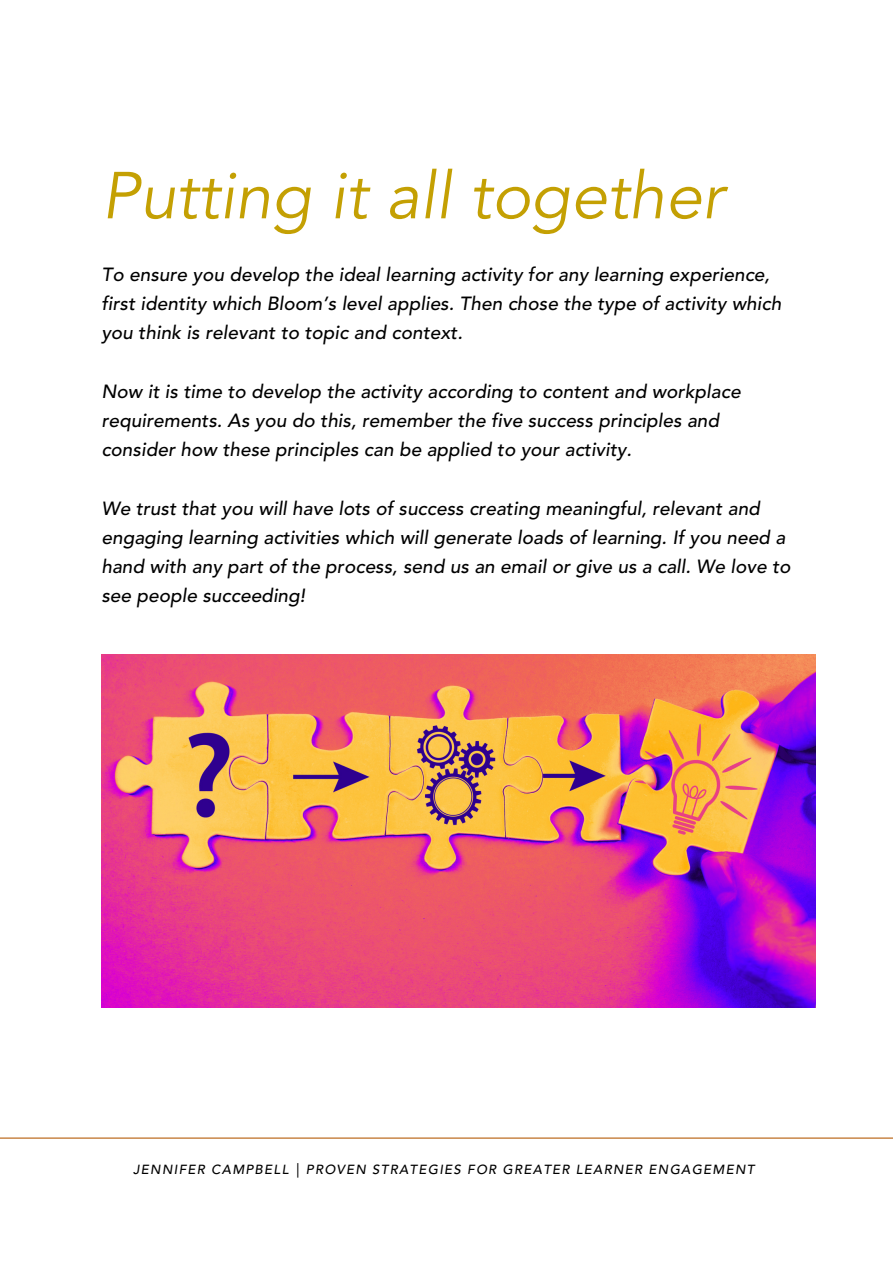
<style>
.page{position:relative;width:893px;height:1264px;background:#fff}
.page>*{position:absolute;margin:0;border:0;box-sizing:border-box;transform-origin:0 0}
.t1{font:italic 65.55px "Avenir LT Std";color:#c4a003}
.t2{font:italic 500 18.9px/29.2px "Avenir LT Std";letter-spacing:.005em;color:#000}
.t3{font:italic 500 13.05px "Avenir LT Std";letter-spacing:.1em;color:#000}
</style>
<div class="page">
<hr style="left:0;top:1137px;width:892px;height:1px;background:#b65d0b">
<img style="left:101px;top:654px;width:714px;height:353px">
<p class="t1" style="left:101px;top:169px;width:623px">Putting it all together</p>
<p class="t2" style="left:101px;top:261px;width:681px">To ensure you develop the ideal learning activity for any learning experience, first identity which Bloom’s level applies. Then chose the type of activity which you think is relevant to topic and context.</p>
<p class="t2" style="left:101px;top:378px;width:640px">Now it is time to develop the activity according to content and workplace requirements. As you do this, remember the five success principles and consider how these principles can be applied to your activity.</p>
<p class="t2" style="left:101px;top:495px;width:690px">We trust that you will have lots of success creating meaningful, relevant and engaging learning activities which will generate loads of learning. If you need a hand with any part of the process, send us an email or give us a call. We love to see people succeeding!</p>
<p class="t3" style="left:133px;top:1163px;width:622px">JENNIFER CAMPBELL | PROVEN STRATEGIES FOR GREATER LEARNER ENGAGEMENT</p>
</div>
